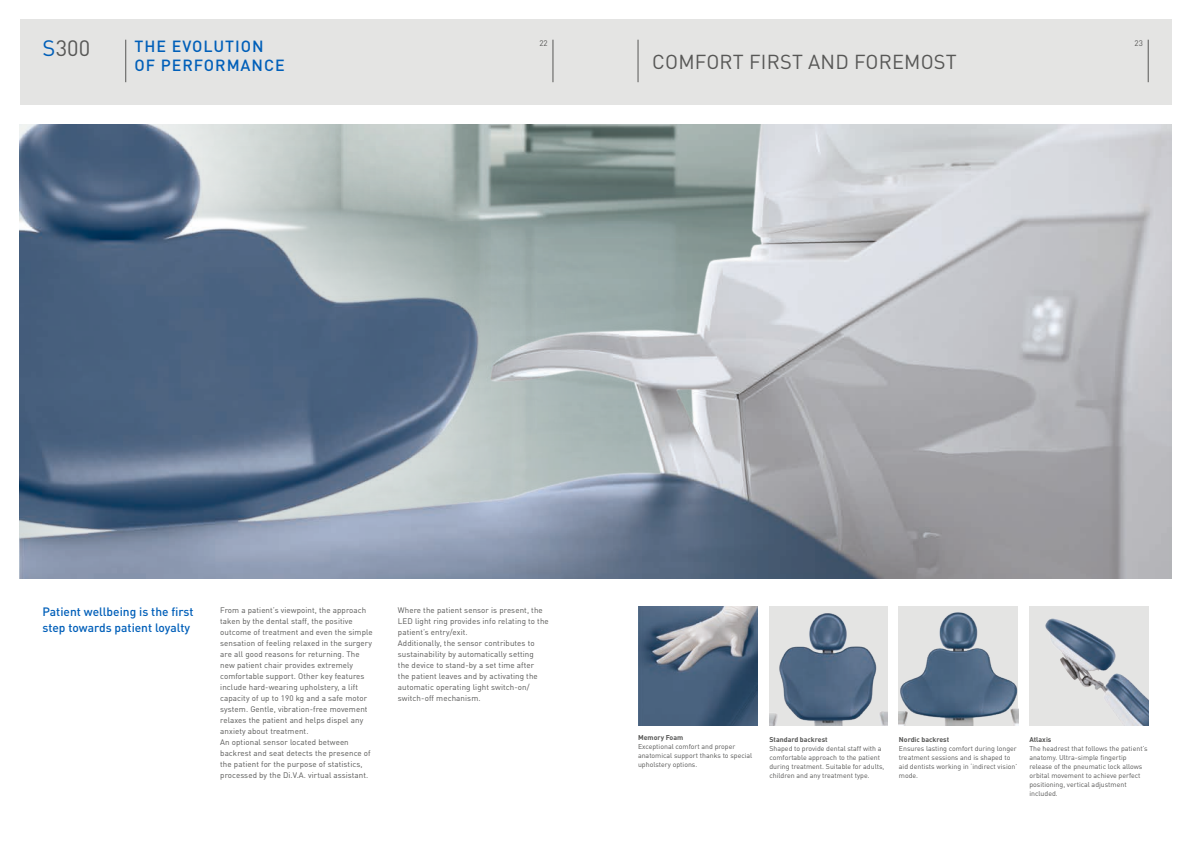
<style>
.page{position:relative;width:1191px;height:842px;background:#fff}
.page>*{position:absolute;margin:0;border:0;box-sizing:border-box;transform-origin:0 0}
.t1{font:22px "DIN Pro";color:#575756}
.t2{font:20px "DIN Pro";letter-spacing:.01em;color:#575756}
.t3{font:500 16px/19.2px "DIN Pro";letter-spacing:.06em;color:#005fb9}
.t4{font:500 12px/16px "DIN Pro";color:#005fb9}
.t5{font:8px/11px "DIN Pro";letter-spacing:.01em;color:#575756}
.t6{font:7px/9px "DIN Pro";color:#575756}
.t7{font:700 7px "DIN Pro";color:#575756}
.s1{color:#005fb9}
</style>
<div class="page">
<img style="left:20px;top:125px;width:1151px;height:453px">
<div style="left:20px;top:20px;width:1151px;height:85px;background:#e4e4e3"></div>
<hr style="left:125px;top:40px;width:1px;height:42px;background:#575756">
<hr style="left:553px;top:40px;width:1px;height:42px;background:#575756">
<hr style="left:1148px;top:40px;width:1px;height:42px;background:#575756">
<hr style="left:638px;top:40px;width:1px;height:42px;background:#575756">
<img style="left:638px;top:607px;width:119px;height:119px">
<img style="left:769px;top:607px;width:118px;height:119px">
<img style="left:1029px;top:607px;width:119px;height:119px">
<img style="left:899px;top:607px;width:119px;height:119px">
<h1 class="t1" style="left:43px;top:33px;width:49px"><span class="s1">S</span>300</h1>
<p class="t5" style="left:539px;top:37px;width:10px">22</p>
<p class="t5" style="left:1134px;top:37px;width:10px">23</p>
<h3 class="t3" style="left:135px;top:36px;width:152px">THE EVOLUTION<br>OF PERFORMANCE</h3>
<h2 class="t2" style="left:652px;top:48px;width:306px">COMFORT FIRST AND FOREMOST</h2>
<h3 class="t4" style="left:43px;top:603px;width:153px">Patient wellbeing is the first step towards patient loyalty</h3>
<p class="t5" style="left:220px;top:604px;width:154px">From a patient’s viewpoint, the approach taken by the dental staff, the positive outcome of treatment and even the simple sensation of feeling relaxed in the surgery are all good reasons for returning. The new patient chair provides extremely comfortable support. Other key features include hard-wearing upholstery, a lift capacity of up to 190 kg and a safe motor system. Gentle, vibration-free movement relaxes the patient and helps dispel any anxiety about treatment.<br>An optional sensor located between backrest and seat detects the presence of the patient for the purpose of statistics, processed by the Di.V.A. virtual assistant.</p>
<p class="t5" style="left:398px;top:604px;width:152px">Where the patient sensor is present, the LED light ring provides info relating to the patient’s entry/exit.<br>Additionally, the sensor contributes to sustainability by automatically setting<br>the device to stand-by a set time after<br>the patient leaves and by activating the automatic operating light switch-on/ switch-off mechanism.</p>
<p class="t7" style="left:638px;top:732px;width:47px">Memory Foam</p>
<p class="t6" style="left:638px;top:741px;width:116px">Exceptional comfort and proper anatomical support thanks to special upholstery options.</p>
<p class="t7" style="left:769px;top:735px;width:60px">Standard backrest</p>
<p class="t6" style="left:769px;top:744px;width:117px">Shaped to provide dental staff with a comfortable approach to the patient during treatment. Suitable for adults, children and any treatment type.</p>
<p class="t7" style="left:899px;top:735px;width:52px">Nordic backrest</p>
<p class="t6" style="left:899px;top:744px;width:120px">Ensures lasting comfort during longer treatment sessions and is shaped to aid dentists working in ‘indirect vision’ mode.</p>
<p class="t7" style="left:1029px;top:735px;width:24px">Atlaxis</p>
<p class="t6" style="left:1029px;top:744px;width:120px">The headrest that follows the patient’s anatomy. Ultra-simple fingertip release of the pneumatic lock allows orbital movement to achieve perfect positioning, vertical adjustment included.</p>
</div>
